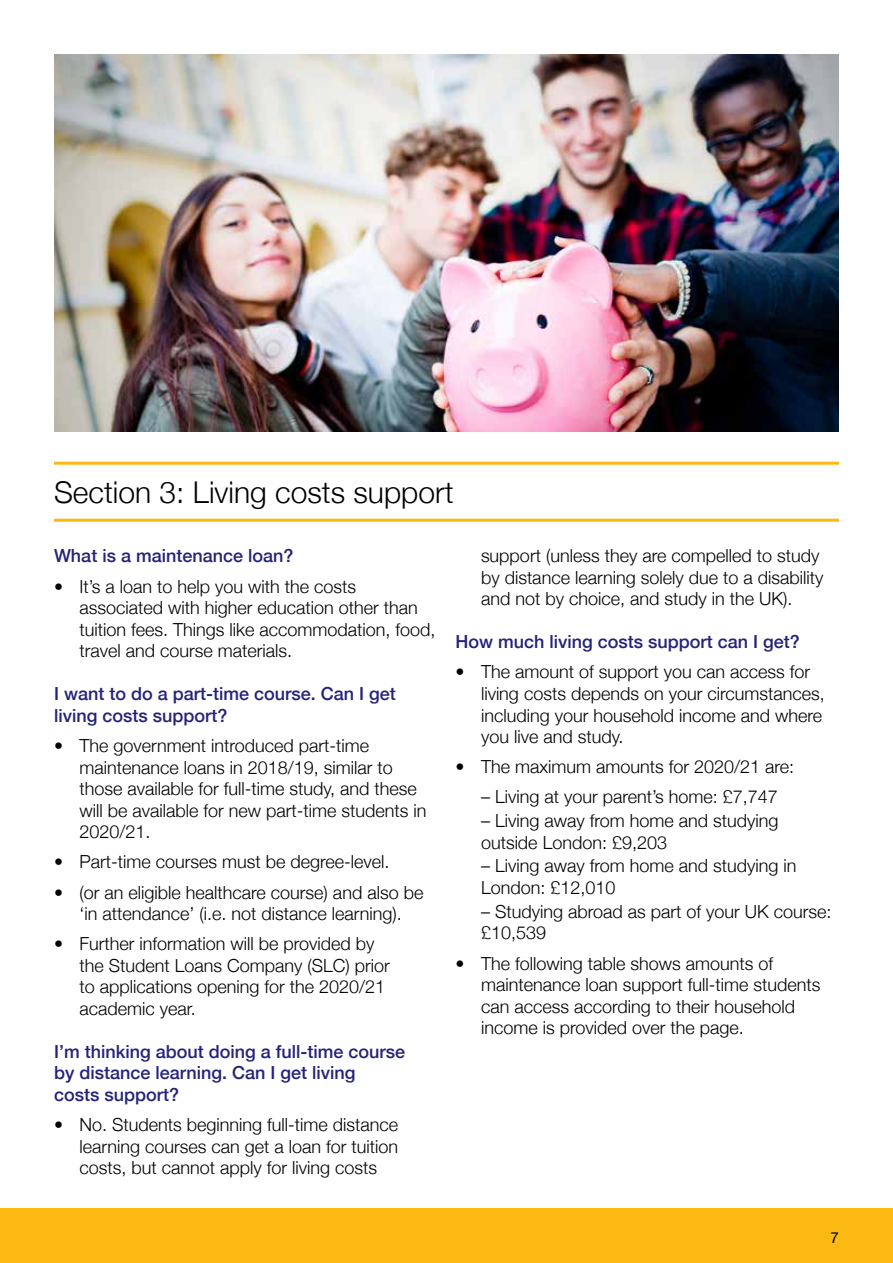
<style>
.page{position:relative;width:893px;height:1263px;background:#fff}
.page>*{position:absolute;margin:0;border:0;box-sizing:border-box;transform-origin:0 0}
.t1{font:300 30px "Helvetica Neue";color:#000}
.t2{font:300 18px/21.6px "Helvetica Neue";color:#000}
.t3{font:500 18px/21.6px "Helvetica Neue";color:#252379}
.t4{font:15px "Helvetica Neue";color:#000}
</style>
<div class="page">
<div style="left:0;top:1209px;width:893px;height:54px;background:#fdb913"></div>
<img style="left:54px;top:54px;width:785px;height:378px">
<hr style="left:54px;top:519px;width:785px;height:3px;background:#fdb913">
<hr style="left:54px;top:462px;width:785px;height:3px;background:#fdb913">
<h1 class="t1" style="left:54px;top:468px;width:401px">Section 3: Living costs support</h1>
<p class="t3" style="left:54px;top:544px;width:241px">What is a maintenance loan?</p>
<p class="t2" style="left:80px;top:574px;width:358px;text-indent:-26px">• It’s a loan to help you with the costs associated with higher education other than tuition fees. Things like accommodation, food, travel and course materials.</p>
<p class="t3" style="left:54px;top:681px;width:343px">I want to do a part-time course. Can I get living costs support?</p>
<p class="t2" style="left:80px;top:733px;width:349px;text-indent:-26px">• The government introduced part-time maintenance loans in 2018/19, similar to those available for full-time study, and these will be available for new part-time students in 2020/21.</p>
<p class="t2" style="left:54px;top:850px;width:337px">• Part-time courses must be degree-level.</p>
<p class="t2" style="left:54px;top:880px;width:371px;text-align:center">• (or an eligible healthcare course) and also be ‘in attendance’ (i.e. not distance learning).</p>
<p class="t2" style="left:80px;top:932px;width:312px;text-indent:-26px">• Further information will be provided by the Student Loans Company (SLC) prior to applications opening for the 2020/21 academic year.</p>
<p class="t3" style="left:54px;top:1039px;width:353px">I’m thinking about doing a full-time course by distance learning. Can I get living costs support?</p>
<p class="t2" style="left:80px;top:1113px;width:320px;text-align:justify;text-indent:-26px">• No. Students beginning full-time distance learning courses can get a loan for tuition costs, but cannot apply for living costs</p>
<p class="t2" style="left:481px;top:544px;width:344px">support (unless they are compelled to study by distance learning solely due to a disability and not by choice, and study in the UK).</p>
<p class="t3" style="left:455px;top:630px;width:346px">How much living costs support can I get?</p>
<p class="t2" style="left:481px;top:660px;width:345px;text-indent:-26px">• The amount of support you can access for living costs depends on your circumstances, including your household income and where you live and study.</p>
<p class="t2" style="left:455px;top:755px;width:340px">• The maximum amounts for 2020/21 are:</p>
<p class="t2" style="left:481px;top:785px;width:298px">– Living at your parent’s home: £7,747</p>
<p class="t2" style="left:481px;top:809px;width:299px">– Living away from home and studying outside London: £9,203</p>
<p class="t2" style="left:481px;top:854px;width:317px">– Living away from home and studying in<br>London: £12,010</p>
<p class="t2" style="left:481px;top:899px;width:352px">– Studying abroad as part of your UK course: £10,539</p>
<p class="t2" style="left:481px;top:951px;width:341px;text-indent:-26px">• The following table shows amounts of maintenance loan support full-time students can access according to their household income is provided over the page.</p>
<p class="t4" style="left:831px;top:1227px;width:10px">7</p>
</div>
